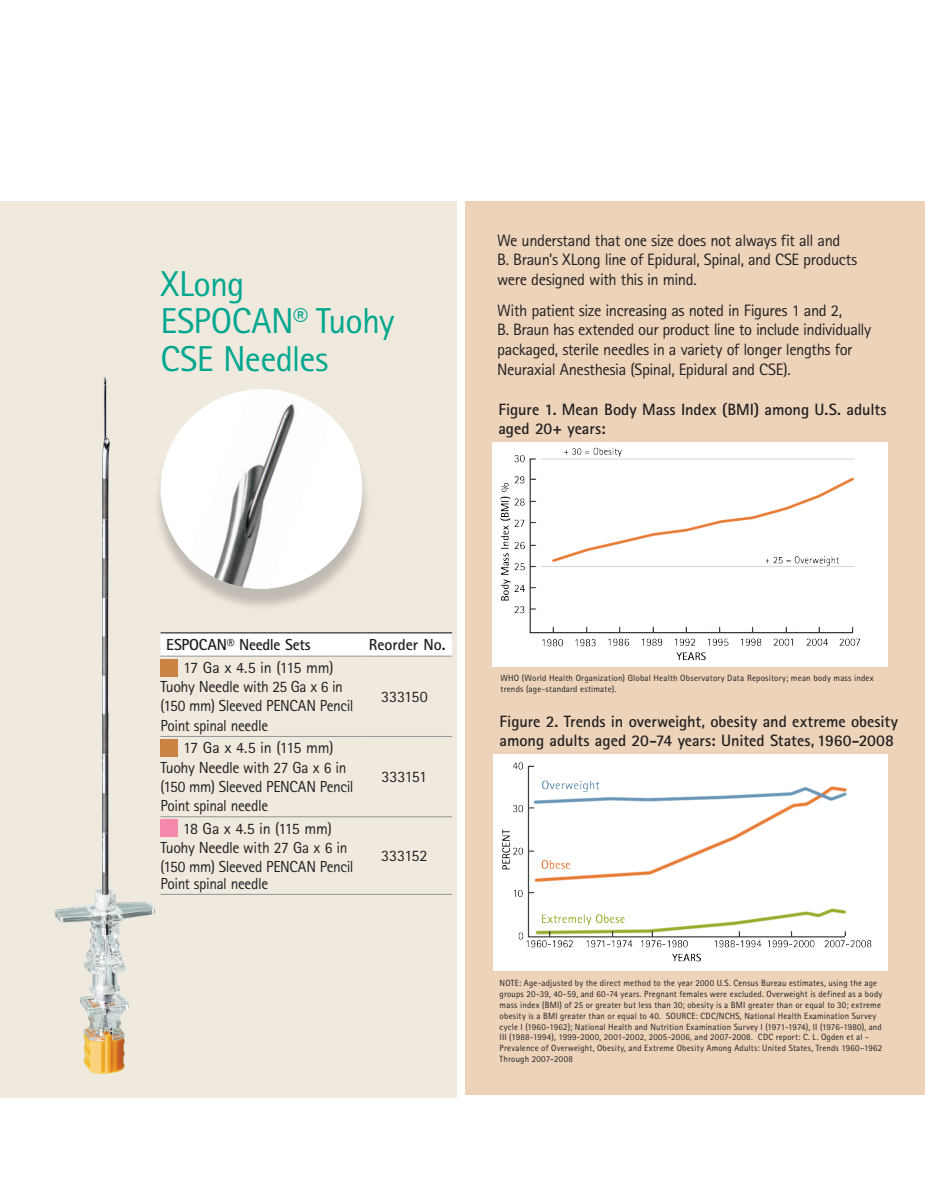
<style>
.page{position:relative;width:925px;height:1188px;background:#fff}
.page>*{position:absolute;margin:0;border:0;box-sizing:border-box;transform-origin:0 0}
.t1{font:36px/37.5px "Rotis Sans Serif Pro";letter-spacing:-.02em;color:#00a78e}
.t2{font:16.5px/19.8px "Rotis Sans Serif Pro";letter-spacing:-.025em;color:#231f20}
.t3{font:700 16.35px/18.9px "Rotis Sans Serif Pro";color:#231f20}
.t4{font:16.05px/19.2px "Rotis Sans Serif Pro";letter-spacing:-.025em;color:#231f20}
.t5{font:700 16.05px "Rotis Sans Serif Pro";letter-spacing:-.005em;color:#231f20}
.t6{font:16.05px "Rotis Sans Serif Pro";letter-spacing:-.025em;color:#231f20;scale:.96 1}
.t7{font:9px/10.8px "Rotis Sans Serif Pro";letter-spacing:.02em;color:#231f20}
.s1{font-size:30px}
</style>
<div class="page">
<div style="left:0;top:201px;width:457px;height:896px;background:#efe9de"></div>
<div style="left:466px;top:201px;width:459px;height:894px;background:#ecd3ba"></div>
<div style="left:493px;top:754px;width:394px;height:217px;background:#fff"></div>
<img style="left:502px;top:762px;width:370px;height:200px">
<img style="left:492px;top:442px;width:391px;height:225px">
<div style="left:154px;top:396px;width:218px;height:215px;background:#231f20;opacity:.23"></div>
<svg style="left:159px;top:396px;width:207px;height:196px"></svg>
<img style="left:188px;top:389px;width:144px;height:202px">
<svg style="left:160px;top:633px;width:292px;height:23px;background:#f9f8f8"></svg>
<hr style="left:160px;top:736px;width:202px;height:1px;background:#939598">
<hr style="left:362px;top:736px;width:90px;height:1px;background:#939598">
<hr style="left:160px;top:894px;width:202px;height:1px;background:#939598">
<hr style="left:362px;top:894px;width:90px;height:1px;background:#939598">
<hr style="left:160px;top:816px;width:202px;height:1px;background:#939598">
<hr style="left:362px;top:816px;width:90px;height:1px;background:#939598">
<hr style="left:160px;top:632px;width:202px;height:1px;background:#231f20">
<hr style="left:362px;top:632px;width:90px;height:1px;background:#231f20">
<hr style="left:160px;top:656px;width:202px;height:1px;background:#939598">
<hr style="left:362px;top:656px;width:90px;height:1px;background:#939598">
<div style="left:160px;top:659px;width:18px;height:18px;background:#c98444"></div>
<div style="left:160px;top:739px;width:18px;height:18px;background:#c98444"></div>
<div style="left:160px;top:819px;width:18px;height:18px;background:#f388ac"></div>
<img style="left:46px;top:377px;width:113px;height:721px">
<h1 class="t1" style="left:160px;top:265px;width:235px">XLong<br>ESPOCAN<span class="s1">®</span> Tuohy<br>CSE Needles</h1>
<h2 class="t2" style="left:497px;top:230px;width:361px">We understand that one size does not always fit all and<br>B. Braun’s XLong line of Epidural, Spinal, and CSE products were designed with this in mind.</h2>
<h2 class="t2" style="left:497px;top:300px;width:375px">With patient size increasing as noted in Figures 1 and 2,<br>B. Braun has extended our product line to include individually packaged, sterile needles in a variety of longer lengths for Neuraxial Anesthesia (Spinal, Epidural and CSE).</h2>
<h3 class="t3" style="left:498px;top:400px;width:390px">Figure 1. Mean Body Mass Index (BMI) among U.S. adults aged 20+ years:</h3>
<h3 class="t5" style="left:166px;top:635px;width:146px">ESPOCAN® Needle Sets</h3>
<h3 class="t5" style="left:369px;top:635px;width:79px">Reorder No.</h3>
<h3 class="t4" style="left:160px;top:658px;width:195px;text-indent:23px">17 Ga x 4.5 in (115 mm)<br>Tuohy Needle with 25 Ga x 6 in (150 mm) Sleeved PENCAN Pencil<br>Point spinal needle</h3>
<h3 class="t4" style="left:381px;top:687px;width:48px">333150</h3>
<h3 class="t4" style="left:160px;top:738px;width:195px;text-indent:23px">17 Ga x 4.5 in (115 mm)<br>Tuohy Needle with 27 Ga x 6 in (150 mm) Sleeved PENCAN Pencil<br>Point spinal needle</h3>
<h3 class="t4" style="left:160px;top:819px;width:195px;text-align:center">18 Ga x 4.5 in (115 mm)<br>Tuohy Needle with 27 Ga x 6 in (150 mm) Sleeved PENCAN Pencil</h3>
<h3 class="t6" style="left:160px;top:874px;width:114px">Point spinal needle</h3>
<h3 class="t4" style="left:381px;top:767px;width:47px">333151</h3>
<h3 class="t4" style="left:381px;top:846px;width:48px">333152</h3>
<p class="t7" style="left:500px;top:673px;width:375px">WHO (World Health Organization) Global Health Observatory Data Repository; mean body mass index trends (age-standard estimate).</p>
<h3 class="t3" style="left:499px;top:712px;width:400px">Figure 2. Trends in overweight, obesity and extreme obesity among adults aged 20-74 years: United States, 1960-2008</h3>
<p class="t7" style="left:499px;top:978px;width:384px">NOTE: Age-adjusted by the direct method to the year 2000 U.S. Census Bureau estimates, using the age groups 20-39, 40-59, and 60-74 years. Pregnant females were excluded. Overweight is defined as a body mass index (BMI) of 25 or greater but less than 30; obesity is a BMI greater than or equal to 30; extreme obesity is a BMI greater than or equal to 40. SOURCE: CDC/NCHS, National Health Examination Survey cycle I (1960-1962); National Health and Nutrition Examination Survey I (1971-1974), II (1976-1980), and III (1988-1994), 1999-2000, 2001-2002, 2005-2006, and 2007-2008. CDC report: C. L. Ogden et al - Prevalence of Overweight, Obesity, and Extreme Obesity Among Adults: United States, Trends 1960–1962<br>Through 2007–2008</p>
</div>
